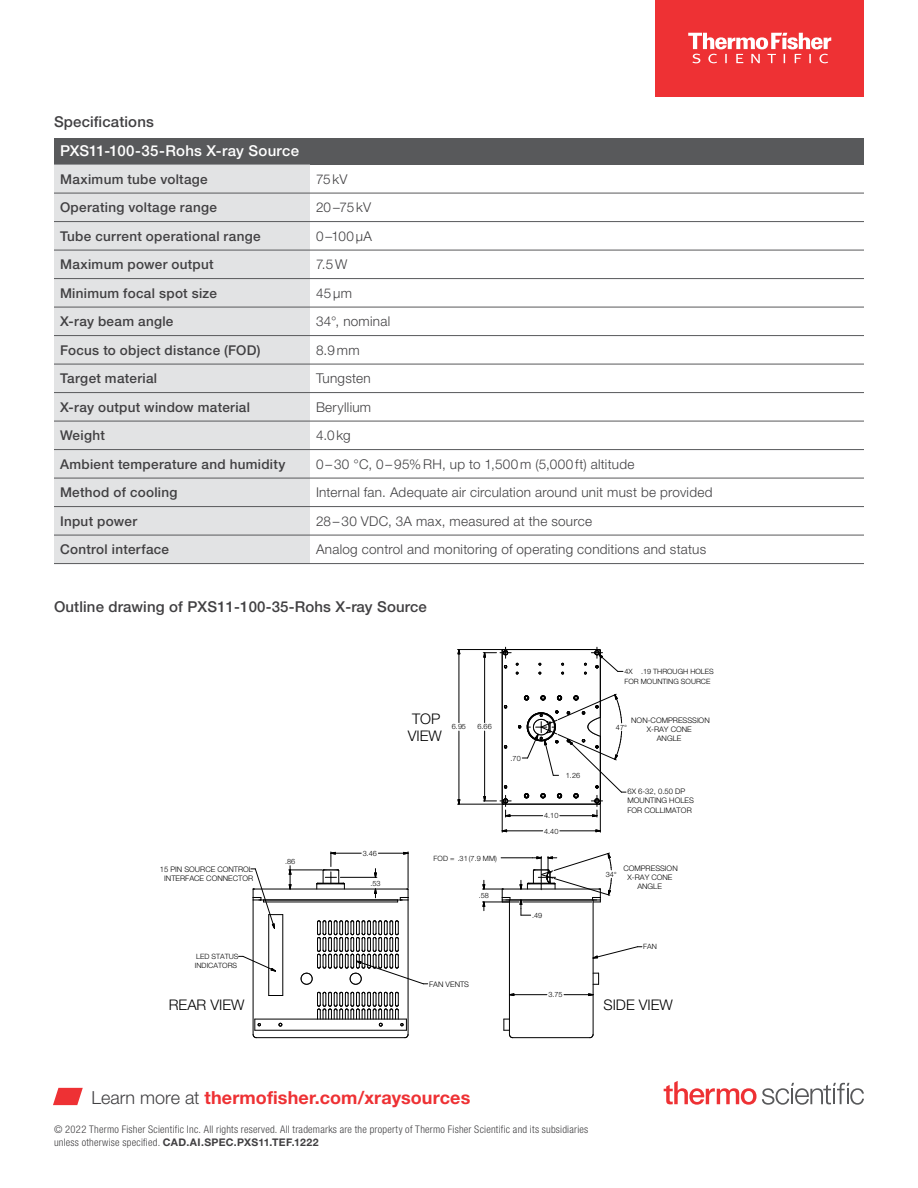
<style>
.page{position:relative;width:918px;height:1188px;background:#fff}
.page>*{position:absolute;margin:0;border:0;box-sizing:border-box;transform-origin:0 0}
.t1{font:700 18px "Helvetica Neue LTW1 G";letter-spacing:.005em;color:#ee3134}
.t2{font:500 15px "Helvetica Neue LTW1 G";letter-spacing:.01em;color:#414042}
.t3{font:500 15px "Helvetica Neue LTW1 G";letter-spacing:.02em;color:#fff}
.t4{font:300 14.7px/17.5px "Helvetica Neue LTW1 G";color:#000}
.t5{font:500 13.5px "Helvetica Neue LTW1 G";letter-spacing:.025em;color:#414042}
.t6{font:300 13.5px "Helvetica Neue LTW1 G";letter-spacing:.02em;color:#414042}
.t7{font:300 condensed 10.5px/13.5px "Helvetica Neue LTW1 G";letter-spacing:.025em;color:#414042}
.t8{font:300 7.65px/9.1px "Helvetica Neue LTW1 G";color:#000;text-align:center}
.t9{font:300 7.35px/9.6px "Helvetica Neue LTW1 G";letter-spacing:.005em;color:#000}
.s1{font-weight:300;color:#414042}
.s2{font-weight:700;font-stretch:normal}
</style>
<div class="page">
<div style="left:54px;top:138px;width:810px;height:27px;background:#58595b"></div>
<div style="left:54px;top:165px;width:256px;height:398px;background:#e2e3e4"></div>
<hr style="left:54px;top:193px;width:256px;height:1px;background:#58595b">
<hr style="left:310px;top:193px;width:554px;height:1px;background:#58595b">
<hr style="left:54px;top:221px;width:256px;height:1px;background:#58595b">
<hr style="left:310px;top:221px;width:554px;height:1px;background:#58595b">
<hr style="left:54px;top:250px;width:256px;height:1px;background:#58595b">
<hr style="left:310px;top:250px;width:554px;height:1px;background:#58595b">
<hr style="left:54px;top:278px;width:256px;height:1px;background:#58595b">
<hr style="left:310px;top:278px;width:554px;height:1px;background:#58595b">
<hr style="left:54px;top:307px;width:256px;height:1px;background:#58595b">
<hr style="left:310px;top:307px;width:554px;height:1px;background:#58595b">
<hr style="left:54px;top:335px;width:256px;height:1px;background:#58595b">
<hr style="left:310px;top:335px;width:554px;height:1px;background:#58595b">
<hr style="left:54px;top:364px;width:256px;height:1px;background:#58595b">
<hr style="left:310px;top:364px;width:554px;height:1px;background:#58595b">
<hr style="left:54px;top:392px;width:256px;height:1px;background:#58595b">
<hr style="left:310px;top:392px;width:554px;height:1px;background:#58595b">
<hr style="left:54px;top:421px;width:256px;height:1px;background:#58595b">
<hr style="left:310px;top:421px;width:554px;height:1px;background:#58595b">
<hr style="left:54px;top:449px;width:256px;height:1px;background:#58595b">
<hr style="left:310px;top:449px;width:554px;height:1px;background:#58595b">
<hr style="left:54px;top:478px;width:256px;height:1px;background:#58595b">
<hr style="left:310px;top:478px;width:554px;height:1px;background:#58595b">
<hr style="left:54px;top:506px;width:256px;height:1px;background:#58595b">
<hr style="left:310px;top:506px;width:554px;height:1px;background:#58595b">
<hr style="left:54px;top:535px;width:256px;height:1px;background:#58595b">
<hr style="left:310px;top:535px;width:554px;height:1px;background:#58595b">
<hr style="left:54px;top:563px;width:256px;height:1px;background:#58595b">
<hr style="left:310px;top:563px;width:554px;height:1px;background:#58595b">
<hr style="left:600px;top:651px;width:1px;height:66px;background:#000">
<hr style="left:504px;top:649px;width:95px;height:1px;background:#000">
<hr style="left:502px;top:651px;width:1px;height:152px;background:#000">
<hr style="left:504px;top:804px;width:95px;height:1px;background:#000">
<svg style="left:504px;top:705px;width:3px;height:4px"></svg>
<svg style="left:504px;top:745px;width:3px;height:4px"></svg>
<hr style="left:593px;top:900px;width:1px;height:134px;background:#000">
<hr style="left:513px;top:1037px;width:77px;height:1px;background:#000">
<svg style="left:593px;top:973px;width:6px;height:12px"></svg>
<hr style="left:504px;top:889px;width:95px;height:1px;background:#000">
<hr style="left:459px;top:654px;width:1px;height:69px;background:#000">
<hr style="left:459px;top:731px;width:1px;height:69px;background:#000">
<hr style="left:458px;top:804px;width:44px;height:1px;background:#000">
<hr style="left:458px;top:649px;width:44px;height:1px;background:#000">
<hr style="left:507px;top:831px;width:36px;height:1px;background:#000">
<hr style="left:501px;top:858px;width:31px;height:1px;background:#000">
<svg style="left:592px;top:946px;width:50px;height:13px"></svg>
<svg style="left:584px;top:647px;width:39px;height:28px"></svg>
<svg style="left:587px;top:994px;width:7px;height:2px"></svg>
<svg style="left:482px;top:880px;width:29px;height:14px"></svg>
<svg style="left:520px;top:852px;width:92px;height:64px"></svg>
<hr style="left:510px;top:815px;width:33px;height:1px;background:#000">
<svg style="left:518px;top:694px;width:108px;height:138px"></svg>
<hr style="left:484px;top:657px;width:1px;height:66px;background:#000">
<hr style="left:484px;top:731px;width:1px;height:66px;background:#000">
<svg style="left:483px;top:647px;width:36px;height:28px"></svg>
<svg style="left:483px;top:795px;width:28px;height:37px"></svg>
<svg style="left:53px;top:1088px;width:30px;height:17px"></svg>
<svg style="left:664px;top:1081px;width:200px;height:24px"></svg>
<div style="left:656px;top:0;width:208px;height:96px;background:#ee3134"></div>
<svg style="left:688px;top:33px;width:143px;height:30px"></svg>
<svg style="left:252px;top:894px;width:335px;height:145px"></svg>
<svg style="left:238px;top:852px;width:232px;height:133px"></svg>
<p class="t2" style="left:54px;top:113px;width:101px">Specifications</p>
<p class="t3" style="left:60px;top:142px;width:241px">PXS11-100-35-Rohs X-ray Source</p>
<p class="t5" style="left:60px;top:171px;width:149px">Maximum tube voltage</p>
<p class="t6" style="left:316px;top:171px;width:33px">75 kV</p>
<p class="t5" style="left:60px;top:199px;width:158px">Operating voltage range</p>
<p class="t6" style="left:316px;top:199px;width:57px">20 –75 kV</p>
<p class="t5" style="left:60px;top:228px;width:202px">Tube current operational range</p>
<p class="t6" style="left:316px;top:228px;width:58px">0 –100 µA</p>
<p class="t5" style="left:60px;top:256px;width:155px">Maximum power output</p>
<p class="t6" style="left:316px;top:256px;width:33px">7.5W</p>
<p class="t5" style="left:60px;top:285px;width:158px">Minimum focal spot size</p>
<p class="t6" style="left:316px;top:285px;width:37px">45 µm</p>
<p class="t5" style="left:60px;top:313px;width:115px">X-ray beam angle</p>
<p class="t6" style="left:316px;top:313px;width:76px">34°, nominal</p>
<p class="t5" style="left:60px;top:342px;width:202px">Focus to object distance (FOD)</p>
<p class="t6" style="left:316px;top:342px;width:45px">8.9 mm</p>
<p class="t5" style="left:60px;top:370px;width:99px">Target material</p>
<p class="t6" style="left:316px;top:370px;width:56px">Tungsten</p>
<p class="t5" style="left:60px;top:399px;width:192px">X-ray output window material</p>
<p class="t6" style="left:316px;top:399px;width:57px">Beryllium</p>
<p class="t5" style="left:60px;top:427px;width:46px">Weight</p>
<p class="t6" style="left:316px;top:427px;width:36px">4.0 kg</p>
<p class="t5" style="left:60px;top:456px;width:227px">Ambient temperature and humidity</p>
<p class="t6" style="left:316px;top:456px;width:320px">0 – 30 °C, 0 – 95%RH, up to 1,500 m (5,000 ft) altitude</p>
<p class="t5" style="left:60px;top:484px;width:119px">Method of cooling</p>
<p class="t6" style="left:316px;top:484px;width:398px">Internal fan. Adequate air circulation around unit must be provided</p>
<p class="t5" style="left:60px;top:513px;width:79px">Input power</p>
<p class="t6" style="left:316px;top:513px;width:278px">28 – 30 VDC, 3A max, measured at the source</p>
<p class="t5" style="left:60px;top:541px;width:111px">Control interface</p>
<p class="t6" style="left:316px;top:541px;width:392px">Analog control and monitoring of operating conditions and status</p>
<p class="t2" style="left:54px;top:597px;width:374px">Outline drawing of PXS11-100-35-Rohs X-ray Source</p>
<p class="t8" style="left:160px;top:864px;width:95px">15 PIN SOURCE CONTROL<br>INTERFACE CONNECTOR</p>
<p class="t9" style="left:195px;top:952px;width:45px;line-height:8.9px">LED STATUS<br>INDICATORS</p>
<p class="t9" style="left:285px;top:857px;width:12px">.86</p>
<p class="t9" style="left:363px;top:849px;width:16px">3.46</p>
<p class="t9" style="left:370px;top:878px;width:12px">.53</p>
<p class="t4" style="left:408px;top:710px;width:36px">TOP<br>VIEW</p>
<p class="t9" style="left:452px;top:722px;width:16px">6.95</p>
<p class="t9" style="left:477px;top:722px;width:16px">6.66</p>
<p class="t9" style="left:434px;top:853px;width:65px">FOD = .31 (7.9 MM)</p>
<p class="t9" style="left:479px;top:891px;width:12px">.58</p>
<p class="t9" style="left:511px;top:753px;width:12px">.70</p>
<p class="t9" style="left:566px;top:771px;width:16px">1.26</p>
<p class="t9" style="left:544px;top:811px;width:16px">4.10</p>
<p class="t9" style="left:544px;top:826px;width:16px">4.40</p>
<p class="t9" style="left:532px;top:910px;width:12px">.49</p>
<p class="t8" style="left:429px;top:979px;width:41px">FAN VENTS</p>
<p class="t9" style="left:624px;top:667px;width:91px">4X .19 THROUGH HOLES<br>FOR MOUNTING SOURCE</p>
<p class="t8" style="left:631px;top:715px;width:80px">NON-COMPRESSSION<br>X-RAY CONE<br>ANGLE</p>
<p class="t9" style="left:616px;top:722px;width:13px">47°</p>
<p class="t8" style="left:627px;top:787px;width:68px;text-align:left">6X 6-32, 0.50 DP<br>MOUNTING HOLES<br>FOR COLLIMATOR</p>
<p class="t8" style="left:623px;top:864px;width:56px">COMPRESSION<br>X-RAY CONE<br>ANGLE</p>
<p class="t9" style="left:606px;top:869px;width:13px">34°</p>
<p class="t9" style="left:643px;top:942px;width:15px">FAN</p>
<p class="t9" style="left:548px;top:990px;width:16px">3.75</p>
<p class="t4" style="left:169px;top:996px;width:77px">REAR VIEW</p>
<p class="t4" style="left:603px;top:996px;width:71px">SIDE VIEW</p>
<h1 class="t1" style="left:92px;top:1086px;width:380px"><span class="s1">Learn more at</span> thermofisher.com/xraysources</h1>
<p class="t7" style="left:54px;top:1122px;width:536px">© 2022 Thermo Fisher Scientific Inc. All rights reserved. All trademarks are the property of Thermo Fisher Scientific and its subsidiaries unless otherwise specified. <span class="s2">CAD.AI.SPEC.PXS11.TEF.1222</span></p>
</div>
